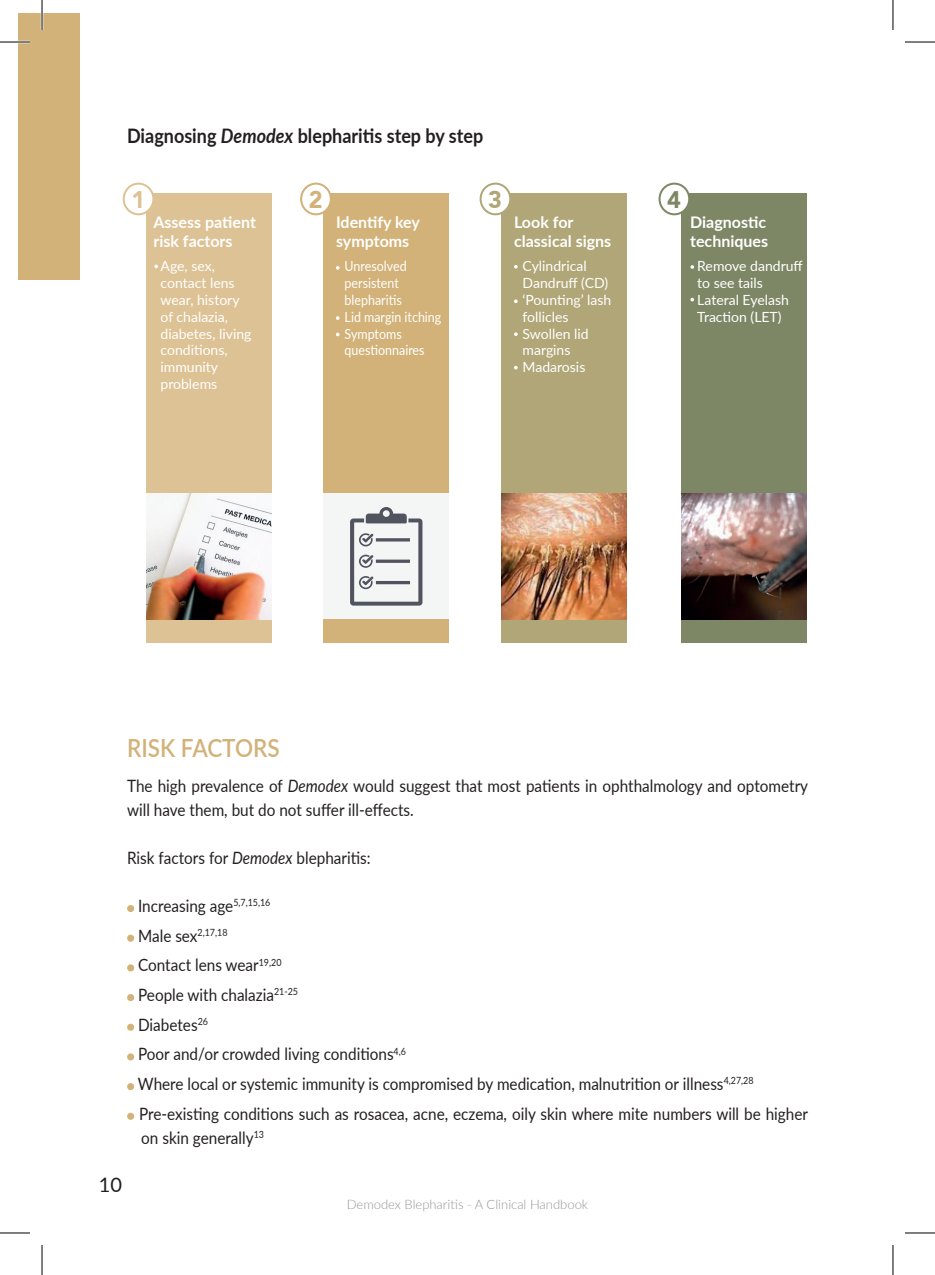
<style>
.page{position:relative;width:935px;height:1275px;background:#fff}
.page>*{position:absolute;margin:0;border:0;box-sizing:border-box;transform-origin:0 0}
.t1{font:600 25px "Lato";color:#d2b278;scale:.9 1}
.t2{font:900 24px "Avenir";color:#b0a677}
.t3{font:900 24px "Avenir";color:#7e8765}
.t4{font:900 24px "Avenir";color:#ddc295}
.t5{font:900 24px "Avenir";color:#d2b278}
.t6{font:700 20px "Lato";color:#231f20;scale:.9 1}
.t7{font:20px "Lato";color:#231f20}
.t8{font:17px/29.6px "Lato";color:#231f20;scale:.9 1}
.t9{font:700 16px/19.2px "Lato";color:#fff}
.t10{font:14px/16.8px "Lato";color:#fff}
.t11{font:14px/16.8px "Lato";color:#fff;scale:.89 1}
.t12{font:300 13px "Lato";color:#939598}
.s1{font-style:italic}
</style>
<div class="page">
<div style="left:501px;top:194px;width:125px;height:449px;background:#b0a677"></div>
<div style="left:681px;top:194px;width:125px;height:449px;background:#7e8765"></div>
<div style="left:127px;top:905px;width:7px;height:7px;background:#d2b278;border-radius:50%"></div>
<div style="left:127px;top:934px;width:7px;height:7px;background:#d2b278;border-radius:50%"></div>
<div style="left:127px;top:964px;width:7px;height:7px;background:#d2b278;border-radius:50%"></div>
<div style="left:127px;top:994px;width:7px;height:7px;background:#d2b278;border-radius:50%"></div>
<div style="left:127px;top:1023px;width:7px;height:7px;background:#d2b278;border-radius:50%"></div>
<div style="left:127px;top:1053px;width:7px;height:7px;background:#d2b278;border-radius:50%"></div>
<div style="left:127px;top:1083px;width:7px;height:7px;background:#d2b278;border-radius:50%"></div>
<div style="left:127px;top:1112px;width:7px;height:7px;background:#d2b278;border-radius:50%"></div>
<div style="left:480px;top:184px;width:30px;height:30px;background:#fff;border-radius:50%"></div>
<div style="left:479px;top:183px;width:32px;height:32px;border:2px solid #b0a677;border-radius:50%"></div>
<div style="left:659px;top:184px;width:30px;height:30px;background:#fff;border-radius:50%"></div>
<div style="left:658px;top:183px;width:32px;height:32px;border:2px solid #7e8765;border-radius:50%"></div>
<div style="left:18px;top:14px;width:62px;height:266px;background:#d2b278"></div>
<div style="left:146px;top:194px;width:125px;height:449px;background:#ddc295"></div>
<div style="left:323px;top:194px;width:126px;height:449px;background:#d2b278"></div>
<img style="left:146px;top:494px;width:125px;height:125px">
<div style="left:323px;top:494px;width:126px;height:125px;background:#f4f5f5"></div>
<svg style="left:350px;top:507px;width:72px;height:98px"></svg>
<div style="left:301px;top:184px;width:30px;height:30px;background:#fff;border-radius:50%"></div>
<div style="left:300px;top:183px;width:32px;height:32px;border:2px solid #d2b278;border-radius:50%"></div>
<img style="left:501px;top:494px;width:125px;height:125px">
<img style="left:681px;top:494px;width:125px;height:125px">
<svg style="left:154px;top:265px;width:4px;height:3px"></svg>
<svg style="left:336px;top:266px;width:3px;height:4px"></svg>
<svg style="left:690px;top:265px;width:4px;height:4px"></svg>
<svg style="left:690px;top:298px;width:4px;height:3px"></svg>
<svg style="left:336px;top:316px;width:3px;height:4px"></svg>
<div style="left:124px;top:184px;width:29px;height:30px;background:#fff;border-radius:50%"></div>
<div style="left:123px;top:183px;width:31px;height:32px;border:2px solid #ddc295;border-radius:50%"></div>
<hr style="left:0;top:41px;width:30px;height:2px;background:#fff">
<hr style="left:41px;top:0;width:2px;height:30px;background:#fff">
<hr style="left:0;top:42px;width:30px;height:1px;background:#000">
<hr style="left:904px;top:42px;width:30px;height:1px;background:#000">
<hr style="left:0;top:1232px;width:30px;height:1px;background:#000">
<hr style="left:904px;top:1232px;width:30px;height:1px;background:#000">
<hr style="left:42px;top:0;width:1px;height:30px;background:#000">
<hr style="left:42px;top:1245px;width:1px;height:30px;background:#000">
<hr style="left:892px;top:0;width:1px;height:30px;background:#000">
<hr style="left:892px;top:1245px;width:1px;height:30px;background:#000">
<p class="t6" style="left:127px;top:121px;width:397px">Diagnosing <span class="s1">Demodex</span> blepharitis step by step</p>
<h2 class="t4" style="left:131px;top:185px;width:15px">1</h2>
<h2 class="t5" style="left:309px;top:185px;width:15px">2</h2>
<h2 class="t2" style="left:488px;top:185px;width:15px">3</h2>
<h2 class="t3" style="left:667px;top:185px;width:15px">4</h2>
<p class="t9" style="left:153px;top:212px;width:104px">Assess patient risk factors</p>
<p class="t9" style="left:690px;top:212px;width:79px">Diagnostic techniques</p>
<p class="t9" style="left:336px;top:212px;width:85px">Identify key symptoms</p>
<p class="t9" style="left:514px;top:212px;width:99px">Look for classical signs</p>
<p class="t10" style="left:160px;top:257px;width:92px">Age, sex, contact lens wear, history of chalazia, diabetes, living conditions, immunity problems</p>
<p class="t10" style="left:697px;top:257px;width:107px">Remove dandruff to see tails<br>Lateral Eyelash<br>Traction (LET)</p>
<p class="t11" style="left:344px;top:257px;width:110px">Unresolved persistent blepharitis<br>Lid margin itching<br>Symptoms questionnaires</p>
<p class="t10" style="left:522px;top:257px;width:90px">Cylindrical<br>Dandruff (CD) ‘Pounting’ lash follicles<br>Swollen lid margins<br>Madarosis</p>
<h1 class="t1" style="left:127px;top:729px;width:171px">RISK FACTORS</h1>
<p class="t8" style="left:127px;top:773px;width:758px;line-height:24px">The high prevalence of <span class="s1">Demodex</span> would suggest that most patients in ophthalmology and optometry will have them, but do not suffer ill-effects.</p>
<p class="t8" style="left:127px;top:842px;width:272px">Risk factors for <span class="s1">Demodex</span> blepharitis:</p>
<p class="t8" style="left:138px;top:890px;width:746px">Increasing age<sup>5,7,15,16<br></sup>Male sex<sup>2,17,18<br></sup>Contact lens wear<sup>19,20<br></sup>People with chalazia<sup>21-25<br></sup>Diabetes<sup>26<br></sup>Poor and/or crowded living conditions<sup>4,6<br></sup>Where local or systemic immunity is compromised by medication, malnutrition or illness<sup>4,27,28<br></sup>Pre-existing conditions such as rosacea, acne, eczema, oily skin where mite numbers will be higher</p>
<p class="t8" style="left:141px;top:1122px;width:138px">on skin generally<sup>13</sup></p>
<p class="t7" style="left:99px;top:1170px;width:25px">10</p>
<p class="t12" style="left:347px;top:1195px;width:243px">Demodex Blepharitis - A Clinical Handbook</p>
</div>
